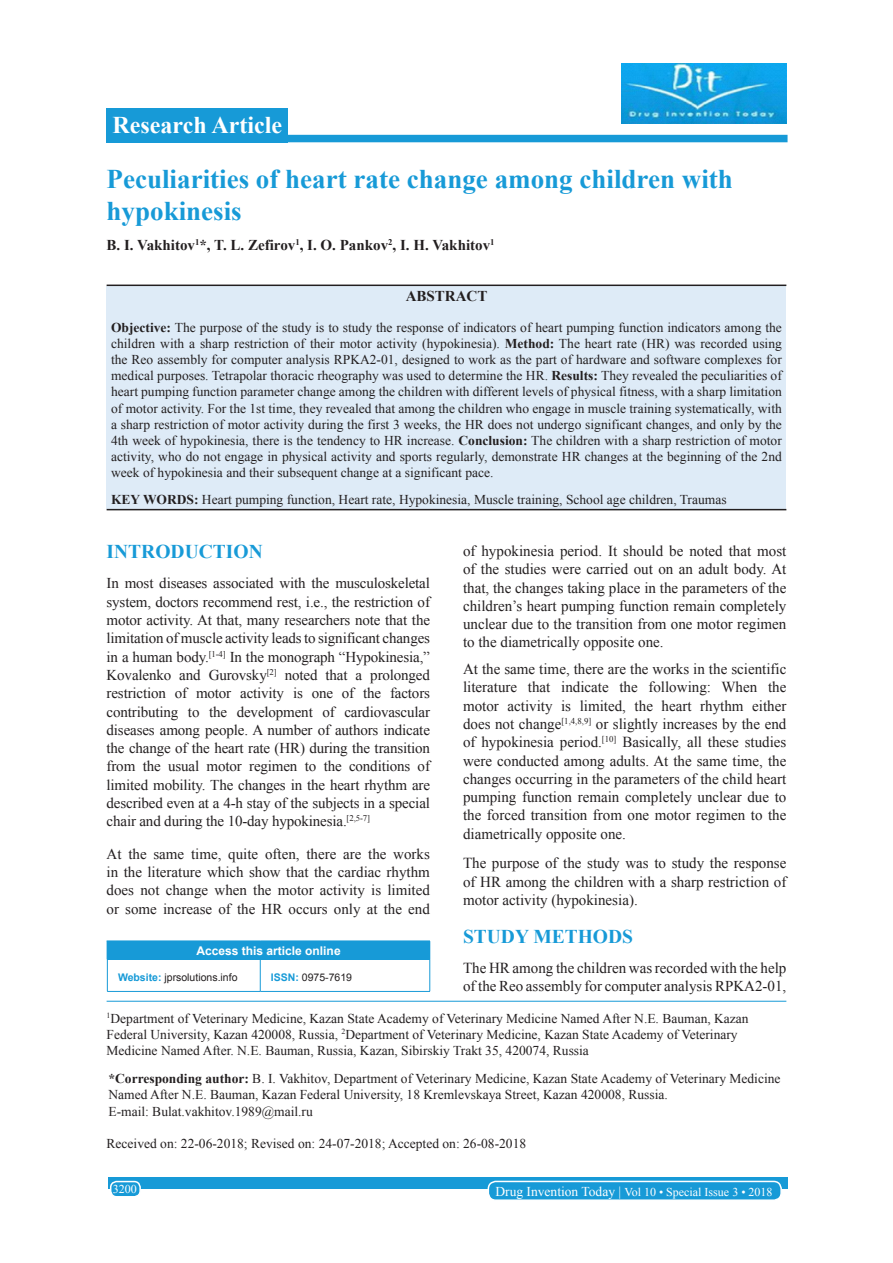
<style>
.page{position:relative;width:893px;height:1263px;background:#fff}
.page>*{position:absolute;margin:0;border:0;box-sizing:border-box;transform-origin:0 0}
.AT{font:700 27px/32.4px "Times New Roman";color:#179ad7}
.AH{font:700 24px "Times New Roman";color:#fff}
.t1{font:700 19.5px "Times New Roman";color:#179ad7}
.TX{font:15.15px/18.3px "Times New Roman";color:#231f20;text-align:justify}
.TX-2{font:15px/18.3px "Times New Roman";color:#231f20;text-align:justify}
.AU{font:700 15px "Times New Roman";color:#231f20}
.ABSH{font:700 15px "Times New Roman";color:#231f20}
.ABS{font:13.5px/16.2px "Times New Roman";color:#231f20;text-align:justify}
.AFF{font:13.5px/16.2px "Times New Roman";color:#231f20}
.ADD{font:13.5px/16.2px "Times New Roman";color:#231f20}
.KWD{font:13.5px "Times New Roman";color:#231f20}
.HIS{font:13.5px "Times New Roman";color:#231f20}
.foot1{font:12px "Times New Roman";color:#fff}
.ATAO{font:700 12px "Arial";color:#fff}
.WEBSITE{font:10.5px "Arial";color:#231f20}
.s1{font-weight:700}
.s2{font-weight:700;color:#179ad7}
.s3{font-size:13.5px}
</style>
<div class="page">
<div style="left:108px;top:1177px;width:679px;height:12px;background:#179ad7"></div>
<div style="left:488px;top:1181px;width:292px;height:19px;background:#179ad7;border-radius:7px"></div>
<div style="left:487px;top:1180px;width:294px;height:21px;border:2px solid #fff;border-radius:7px"></div>
<div style="left:111px;top:1181px;width:29px;height:15px;background:#179ad7;border-radius:6px"></div>
<div style="left:110px;top:1180px;width:31px;height:17px;border:2px solid #fff;border-radius:6px"></div>
<div style="left:106px;top:108px;width:182px;height:34px;background:#179ad7"></div>
<div style="left:265px;top:135px;width:522px;height:7px;background:#179ad7"></div>
<hr style="left:106px;top:1000px;width:680px;height:1px;background:#179ad7">
<div style="left:107px;top:941px;width:322px;height:18px;background:#179ad7"></div>
<svg style="left:106px;top:941px;width:1px;height:18px"></svg>
<hr style="left:106px;top:940px;width:154px;height:1px;background:#179ad7">
<hr style="left:260px;top:940px;width:170px;height:1px;background:#179ad7">
<svg style="left:429px;top:941px;width:1px;height:18px"></svg>
<hr style="left:107px;top:959px;width:1px;height:32px;background:#179ad7">
<hr style="left:107px;top:991px;width:153px;height:1px;background:#179ad7">
<hr style="left:260px;top:959px;width:1px;height:32px;background:#179ad7">
<hr style="left:429px;top:959px;width:1px;height:32px;background:#179ad7">
<hr style="left:260px;top:991px;width:170px;height:1px;background:#179ad7">
<img style="left:621px;top:63px;width:164px;height:60px">
<div style="left:106px;top:286px;width:680px;height:223px;background:#deebf7"></div>
<hr style="left:106px;top:284px;width:680px;height:2px;background:#231f20">
<hr style="left:106px;top:509px;width:680px;height:1px;background:#231f20">
<p class="AH" style="left:112px;top:109px;width:171px">Research Article</p>
<p class="AT" style="left:106px;top:162px;width:627px">Peculiarities of heart rate change among children with hypokinesis</p>
<p class="AU" style="left:106px;top:235px;width:389px">B. I. Vakhitov<sup>1</sup>*, T. L. Zefirov<sup>1</sup>, I. O. Pankov<sup>2</sup>, I. H. Vakhitov<sup>1</sup></p>
<p class="ABSH" style="left:405px;top:286px;width:83px">ABSTRACT</p>
<p class="ABS" style="left:111px;top:319px;width:672px"><span class="s1">Objective:</span> The purpose of the study is to study the response of indicators of heart pumping function indicators among the children with a sharp restriction of their motor activity (hypokinesia). <span class="s1">Method:</span> The heart rate (HR) was recorded using the Reo assembly for computer analysis RPKA2-01, designed to work as the part of hardware and software complexes for medical purposes. Tetrapolar thoracic rheography was used to determine the HR. <span class="s1">Results:</span> They revealed the peculiarities of heart pumping function parameter change among the children with different levels of physical fitness, with a sharp limitation of motor activity. For the 1st time, they revealed that among the children who engage in muscle training systematically, with a sharp restriction of motor activity during the first 3 weeks, the HR does not undergo significant changes, and only by the 4th week of hypokinesia, there is the tendency to HR increase. <span class="s1">Conclusion:</span> The children with a sharp restriction of motor activity, who do not engage in physical activity and sports regularly, demonstrate HR changes at the beginning of the 2nd week of hypokinesia and their subsequent change at a significant pace.</p>
<p class="KWD" style="left:111px;top:491px;width:616px"><span class="s1">KEY WORDS:</span> Heart pumping function, Heart rate, Hypokinesia, Muscle training, School age children, Traumas</p>
<h1 class="t1" style="left:106px;top:538px;width:157px">INTRODUCTION</h1>
<p class="TX-2" style="left:106px;top:574px;width:325px">In most diseases associated with the musculoskeletal system, doctors recommend rest, i.e., the restriction of motor activity. At that, many researchers note that the limitation of muscle activity leads to significant changes in a human body.<sup>[1-4]</sup> In the monograph “Hypokinesia,” Kovalenko and Gurovsky<sup>[2]</sup> noted that a prolonged restriction of motor activity is one of the factors contributing to the development of cardiovascular diseases among people. A number of authors indicate the change of the heart rate (HR) during the transition from the usual motor regimen to the conditions of limited mobility. The changes in the heart rhythm are described even at a 4-h stay of the subjects in a special chair and during the 10-day hypokinesia.<sup>[2,5-7]</sup></p>
<p class="TX-2" style="left:106px;top:844px;width:325px">At the same time, quite often, there are the works in the literature which show that the cardiac rhythm does not change when the motor activity is limited or some increase of the HR occurs only at the end</p>
<p class="ATAO" style="left:196px;top:942px;width:146px">Access this article online</p>
<p class="WEBSITE" style="left:118px;top:970px;width:121px"><span class="s2">Website:</span> jprsolutions.info</p>
<p class="WEBSITE" style="left:271px;top:970px;width:83px"><span class="s2">ISSN:</span> 0975-7619</p>
<p class="TX" style="left:463px;top:541px;width:325px">of hypokinesia period. It should be noted that most of the studies were carried out on an adult body. At that, the changes taking place in the parameters of the children’s heart pumping function remain completely unclear due to the transition from one motor regimen to the diametrically opposite one.</p>
<p class="TX" style="left:463px;top:659px;width:325px">At the same time, there are the works in the scientific literature that indicate the following: When the motor activity is limited, the heart rhythm either does not change<sup>[1,4,8,9]</sup> or slightly increases by the end of hypokinesia period.<sup>[10]</sup> Basically, all these studies were conducted among adults. At the same time, the changes occurring in the parameters of the child heart pumping function remain completely unclear due to the forced transition from one motor regimen to the diametrically opposite one.</p>
<p class="TX" style="left:463px;top:854px;width:325px">The purpose of the study was to study the response of HR among the children with a sharp restriction of motor activity (hypokinesia).</p>
<h1 class="t1" style="left:463px;top:922px;width:171px">STUDY METHODS</h1>
<p class="TX" style="left:463px;top:958px;width:325px">The HR among the children was recorded with the help</p>
<p class="TX-2" style="left:463px;top:976px;width:325px">of the Reo assembly for computer analysis RPKA2-01,</p>
<p class="AFF" style="left:106px;top:1009px;width:643px"><sup>1</sup>Department of Veterinary Medicine, Kazan State Academy of Veterinary Medicine Named After N.E. Bauman, Kazan<br>Federal University, Kazan 420008, Russia, <sup>2</sup>Department of Veterinary Medicine, Kazan State Academy of Veterinary<br>Medicine Named After. N.E. Bauman, Russia, Kazan, Sibirskiy Trakt 35, 420074, Russia</p>
<p class="ADD" style="left:108px;top:1070px;width:673px"><span class="s1">*Corresponding author:</span> B. I. Vakhitov, Department of Veterinary Medicine, Kazan State Academy of Veterinary Medicine<br>Named After N.E. Bauman, Kazan Federal University, 18 Kremlevskaya Street, Kazan 420008, Russia.<br>E-mail: Bulat.vakhitov.1989@mail.ru</p>
<p class="HIS" style="left:106px;top:1134px;width:421px">Received on: 22-06-2018; Revised on: 24-07-2018; Accepted on: 26-08-2018</p>
<p class="foot1" style="left:113px;top:1181px;width:25px">3200</p>
<p class="foot1" style="left:495px;top:1183px;width:278px"><span class="s3">Drug Invention Today |</span> Vol 10 • Special Issue 3 • 2018</p>
</div>
